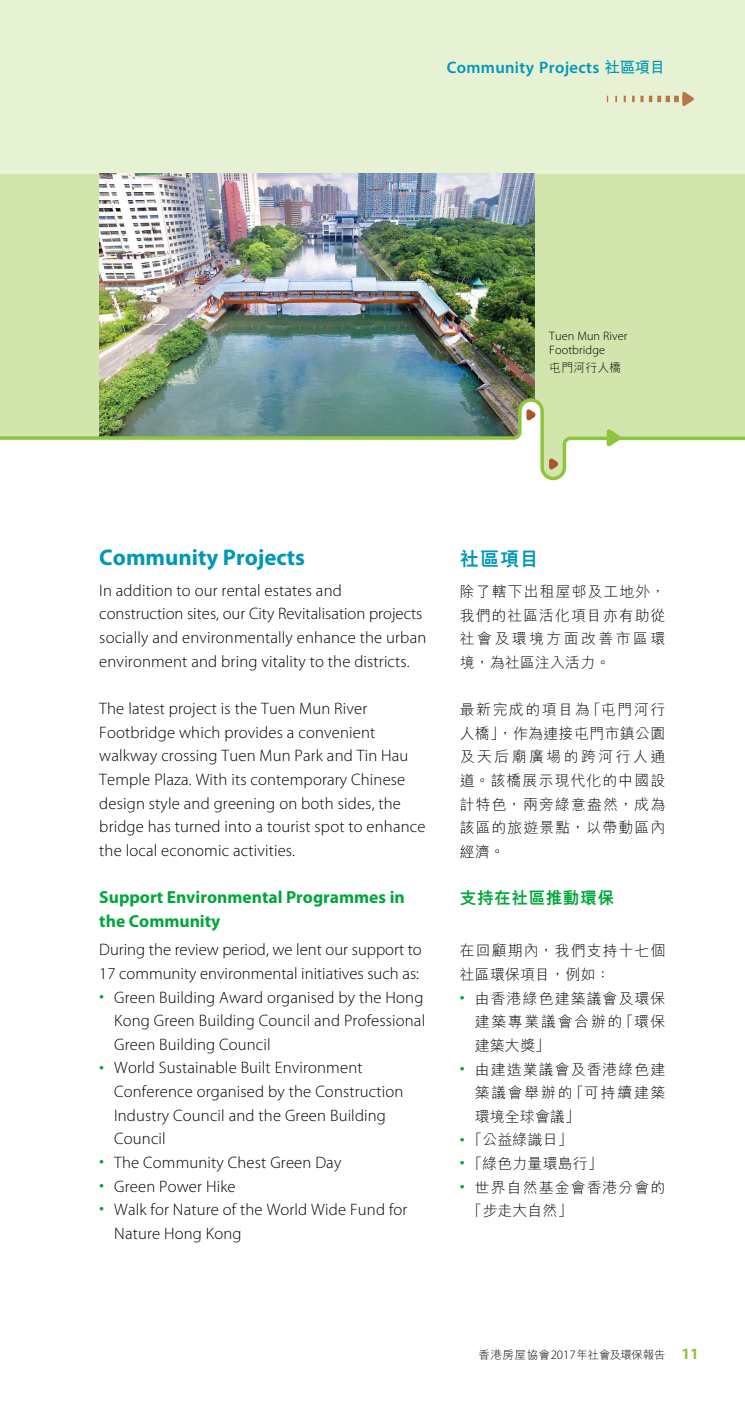
<style>
.page{position:relative;width:745px;height:1414px;background:#fff}
.page>*{position:absolute;margin:0;border:0;box-sizing:border-box;transform-origin:0 0}
.t1{font:700 22.75px "Myriad Pro";color:#0097b8}
.t2{font:800 19.25px "M Hei HK";color:#0097b8}
.t3{font:700 17.5px/23.6px "Myriad Pro";color:#00a73b}
.t4{font:300 16.62px/23.6px "Myriad Pro";letter-spacing:.01em;color:#000}
.t5{font:600 16.62px "Myriad Pro";letter-spacing:.02em;color:#0097b8}
.t6{font:800 16.62px "M Hei HK";letter-spacing:.03em;color:#00a73b}
.t7{font:300 14.88px/23.6px "M Hei HK";letter-spacing:.07em;color:#000;text-align:justify}
.t8{font:300 14.88px "M Hei HK";letter-spacing:.01em;color:#000}
.t9{font:300 12.25px/14px "Myriad Pro";letter-spacing:.01em;color:#000}
.t10{font:300 11.9px "M Hei HK";letter-spacing:.01em;color:#000}
.t11{font:300 11.38px "M Hei HK";color:#000}
.s1{font-family:"M Hei HK";font-weight:700;font-size:15.75px}
.s2{font-size:20.12px;color:#00a73b}
.s3{font-family:"Myriad Pro";font-size:20.12px;color:#00a73b}
.s4{font-family:"Myriad Pro";font-size:12.78px}
.s5{font-family:"Myriad Pro";font-weight:700;font-size:15.75px;color:#8ec43e}
</style>
<div class="page">
<div style="left:0;top:0;width:744px;height:174px;background:#e7f1d4"></div>
<div style="left:0;top:174px;width:744px;height:334px;background:#d1e5ad"></div>
<img style="left:99px;top:174px;width:435px;height:156px">
<img style="left:0;top:330px;width:744px;height:178px">
<svg style="left:623px;top:96px;width:2px;height:6px"></svg>
<svg style="left:632px;top:96px;width:2px;height:6px"></svg>
<svg style="left:640px;top:91px;width:53px;height:15px"></svg>
<p class="t5" style="left:446px;top:57px;width:220px">Community Projects <span class="s1">社區項目</span></p>
<p class="t9" style="left:549px;top:329px;width:80px">Tuen Mun River<br>Footbridge</p>
<p class="t10" style="left:549px;top:362px;width:74px">屯門河行人橋</p>
<h1 class="t1" style="left:99px;top:542px;width:207px">Community Projects</h1>
<p class="t4" style="left:99px;top:578px;width:328px">In addition to our rental estates and construction sites, our City Revitalisation projects socially and environmentally enhance the urban environment and bring vitality to the districts.</p>
<p class="t4" style="left:99px;top:696px;width:327px">The latest project is the Tuen Mun River Footbridge which provides a convenient walkway crossing Tuen Mun Park and Tin Hau Temple Plaza. With its contemporary Chinese design style and greening on both sides, the bridge has turned into a tourist spot to enhance the local economic activities.</p>
<p class="t3" style="left:99px;top:885px;width:307px">Support Environmental Programmes in the Community</p>
<p class="t4" style="left:99px;top:938px;width:324px">During the review period, we lent our support to<br>17 community environmental initiatives such as:</p>
<p class="t4" style="left:114px;top:985px;width:312px;text-align:justify;text-indent:-15px"><span class="s2">•</span> Green Building Award organised by the Hong Kong Green Building Council and Professional Green Building Council</p>
<p class="t4" style="left:114px;top:1056px;width:290px;text-indent:-15px"><span class="s2">•</span> World Sustainable Built Environment<br>Conference organised by the Construction<br>Industry Council and the Green Building<br>Council</p>
<p class="t4" style="left:99px;top:1150px;width:243px"><span class="s2">•</span> The Community Chest Green Day</p>
<p class="t4" style="left:99px;top:1174px;width:138px"><span class="s2">•</span> Green Power Hike</p>
<p class="t4" style="left:114px;top:1197px;width:294px;text-indent:-15px"><span class="s2">•</span> Walk for Nature of the World Wide Fund for<br>Nature Hong Kong</p>
<p class="t2" style="left:459px;top:549px;width:80px">社區項目</p>
<p class="t7" style="left:459px;top:579px;width:207px">除了轄下出租屋邨及工地外，我們的社區活化項目亦有助從社會及環境方面改善市區環境，為社區注入活力。</p>
<p class="t7" style="left:459px;top:698px;width:207px">最新完成的項目為「屯門河行人橋」，作為連接屯門市鎮公園及天后廟廣場的跨河行人通道。該橋展示現代化的中國設計特色，兩旁綠意盎然，成為該區的旅遊景點，以帶動區內經濟。</p>
<p class="t6" style="left:459px;top:890px;width:155px">支持在社區推動環保</p>
<p class="t7" style="left:459px;top:939px;width:207px">在回顧期內，我們支持十七個社區環保項目，例如：</p>
<p class="t7" style="left:474px;top:986px;width:192px;text-indent:-15px"><span class="s3">•</span> 由香港綠色建築議會及環保建築專業議會合辦的「環保建築大獎」</p>
<p class="t7" style="left:474px;top:1057px;width:192px;text-indent:-15px"><span class="s3">•</span> 由建造業議會及香港綠色建築議會舉辦的「可持續建築環境全球會議」</p>
<p class="t7" style="left:459px;top:1128px;width:114px"><span class="s3">•</span> 「公益綠識日」</p>
<p class="t8" style="left:459px;top:1156px;width:144px"><span class="s3">•</span> 「綠色力量環島行」</p>
<p class="t7" style="left:467px;top:1175px;width:199px;text-indent:-7px"><span class="s3">•</span> 世界自然基金會香港分會的「步走大自然」</p>
<p class="t11" style="left:478px;top:1349px;width:222px">香港房屋協會<span class="s4">2017</span>年社會及環保報告 <span class="s5">11</span></p>
</div>
